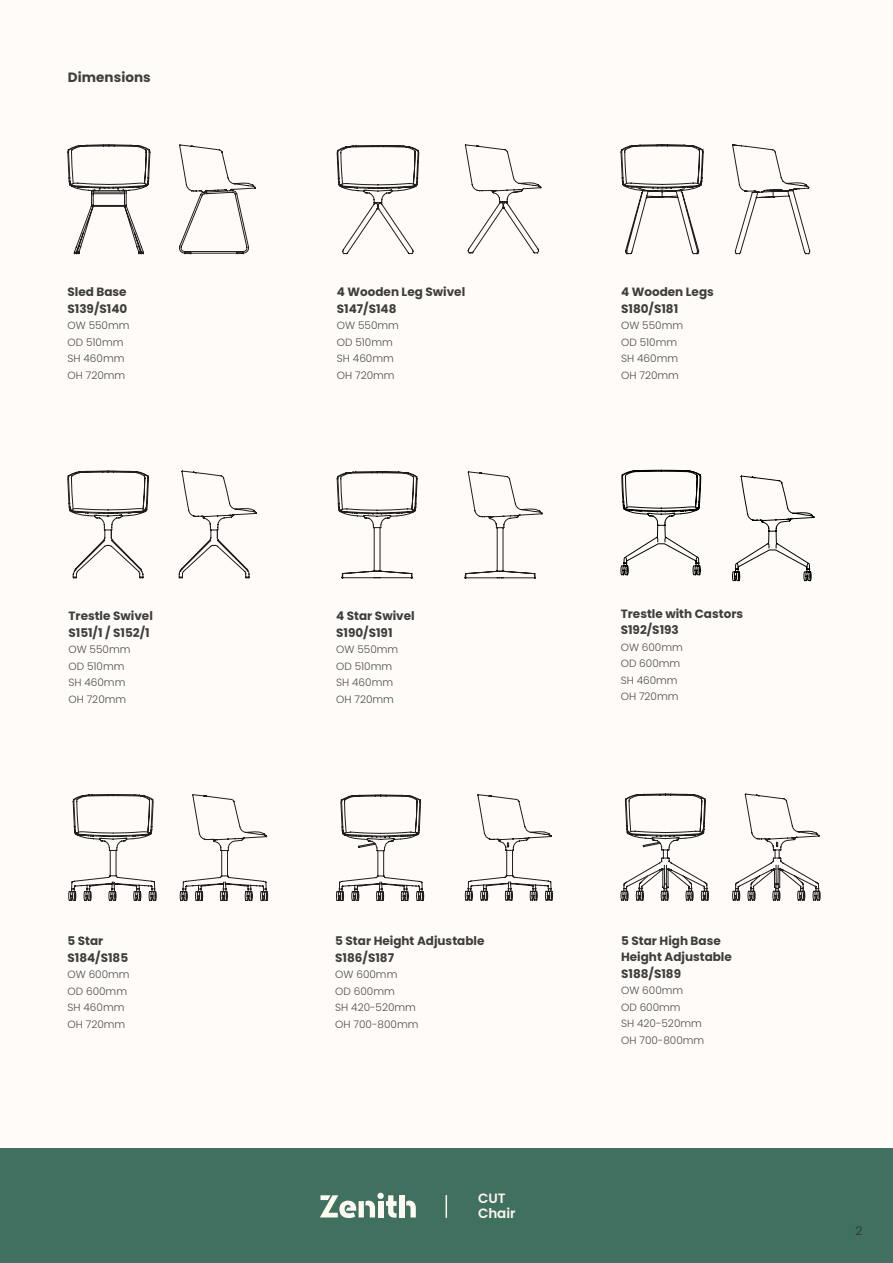
<style>
.page{position:relative;width:893px;height:1263px;background:#fffbf8}
.page>*{position:absolute;margin:0;border:0;box-sizing:border-box;transform-origin:0 0}
.COPY{font:700 13.5px "Poppins";letter-spacing:.005em;color:#3e3e3f}
.PRODUCT_NAME_BOTTOM{font:600 13.5px "Poppins";color:#fff5ed}
.COPY-2{font:700 12px "Poppins";color:#3e3e3f}
.t1{font:300 12px "Poppins";color:#312f30}
.COPY-3{font:300 10.5px "Poppins";color:#4b4c4d}
</style>
<div class="page">
<div style="left:0;top:1148px;width:893px;height:115px;background:#407060"></div>
<svg style="left:446px;top:1195px;width:1px;height:23px"></svg>
<div style="left:378px;top:1201px;width:5px;height:16px;background:#fefaf2"></div>
<div style="left:377px;top:1193px;width:7px;height:6px;background:#fefaf2;border-radius:50%"></div>
<svg style="left:386px;top:1195px;width:11px;height:23px"></svg>
<div style="left:399px;top:1195px;width:6px;height:22px;background:#fefaf2"></div>
<svg style="left:406px;top:1200px;width:10px;height:17px"></svg>
<svg style="left:320px;top:1195px;width:55px;height:23px"></svg>
<svg style="left:67px;top:144px;width:84px;height:110px"></svg>
<svg style="left:179px;top:144px;width:77px;height:110px"></svg>
<svg style="left:337px;top:145px;width:82px;height:109px"></svg>
<svg style="left:465px;top:144px;width:76px;height:110px"></svg>
<svg style="left:620px;top:144px;width:84px;height:110px"></svg>
<svg style="left:732px;top:144px;width:78px;height:110px"></svg>
<svg style="left:67px;top:471px;width:82px;height:107px"></svg>
<svg style="left:179px;top:470px;width:78px;height:108px"></svg>
<svg style="left:337px;top:471px;width:81px;height:107px"></svg>
<svg style="left:465px;top:471px;width:78px;height:107px"></svg>
<svg style="left:69px;top:794px;width:87px;height:107px"></svg>
<svg style="left:180px;top:794px;width:88px;height:107px"></svg>
<svg style="left:336px;top:794px;width:88px;height:107px"></svg>
<svg style="left:465px;top:794px;width:88px;height:107px"></svg>
<svg style="left:620px;top:470px;width:81px;height:106px"></svg>
<svg style="left:732px;top:475px;width:82px;height:107px"></svg>
<svg style="left:621px;top:794px;width:88px;height:107px"></svg>
<svg style="left:732px;top:793px;width:88px;height:108px"></svg>
<p class="COPY" style="left:68px;top:69px;width:84px">Dimensions</p>
<p class="COPY-2" style="left:68px;top:285px;width:61px">Sled Base</p>
<p class="COPY-2" style="left:68px;top:302px;width:61px">S139/S140</p>
<p class="COPY-3" style="left:68px;top:319px;width:64px">OW 550mm</p>
<p class="COPY-3" style="left:68px;top:336px;width:58px">OD 510mm</p>
<p class="COPY-3" style="left:68px;top:352px;width:58px">SH 460mm</p>
<p class="COPY-3" style="left:68px;top:369px;width:59px">OH 720mm</p>
<p class="COPY-2" style="left:68px;top:609px;width:86px">Trestle Swivel</p>
<p class="COPY-2" style="left:68px;top:626px;width:83px">S151/1 / S152/1</p>
<p class="COPY-3" style="left:68px;top:644px;width:64px">OW 550mm</p>
<p class="COPY-3" style="left:68px;top:660px;width:58px">OD 510mm</p>
<p class="COPY-3" style="left:68px;top:677px;width:58px">SH 460mm</p>
<p class="COPY-3" style="left:68px;top:693px;width:59px">OH 720mm</p>
<p class="COPY-2" style="left:68px;top:934px;width:37px">5 Star</p>
<p class="COPY-2" style="left:68px;top:951px;width:62px">S184/S185</p>
<p class="COPY-3" style="left:68px;top:968px;width:64px">OW 600mm</p>
<p class="COPY-3" style="left:68px;top:985px;width:61px">OD 600mm</p>
<p class="COPY-3" style="left:68px;top:1001px;width:58px">SH 460mm</p>
<p class="COPY-3" style="left:68px;top:1018px;width:59px">OH 720mm</p>
<p class="COPY-2" style="left:337px;top:285px;width:130px">4 Wooden Leg Swivel</p>
<p class="COPY-2" style="left:337px;top:302px;width:61px">S147/S148</p>
<p class="COPY-3" style="left:337px;top:319px;width:64px">OW 550mm</p>
<p class="COPY-3" style="left:337px;top:336px;width:58px">OD 510mm</p>
<p class="COPY-3" style="left:337px;top:352px;width:58px">SH 460mm</p>
<p class="COPY-3" style="left:337px;top:369px;width:59px">OH 720mm</p>
<p class="COPY-2" style="left:336px;top:609px;width:80px">4 Star Swivel</p>
<p class="COPY-2" style="left:336px;top:626px;width:58px">S190/S191</p>
<p class="COPY-3" style="left:336px;top:644px;width:64px">OW 550mm</p>
<p class="COPY-3" style="left:336px;top:660px;width:58px">OD 510mm</p>
<p class="COPY-3" style="left:336px;top:677px;width:58px">SH 460mm</p>
<p class="COPY-3" style="left:336px;top:693px;width:59px">OH 720mm</p>
<p class="COPY-2" style="left:335px;top:934px;width:151px">5 Star Height Adjustable</p>
<p class="COPY-2" style="left:335px;top:950px;width:60px">S186/S187</p>
<p class="COPY-3" style="left:335px;top:968px;width:64px">OW 600mm</p>
<p class="COPY-3" style="left:335px;top:985px;width:61px">OD 600mm</p>
<p class="COPY-3" style="left:335px;top:1001px;width:82px">SH 420-520mm</p>
<p class="COPY-3" style="left:335px;top:1018px;width:85px">OH 700-800mm</p>
<p class="PRODUCT_NAME_BOTTOM" style="left:478px;top:1190px;width:29px">CUT</p>
<p class="PRODUCT_NAME_BOTTOM" style="left:478px;top:1205px;width:39px">Chair</p>
<p class="COPY-2" style="left:621px;top:285px;width:94px">4 Wooden Legs</p>
<p class="COPY-2" style="left:621px;top:302px;width:59px">S180/S181</p>
<p class="COPY-3" style="left:621px;top:319px;width:64px">OW 550mm</p>
<p class="COPY-3" style="left:621px;top:336px;width:58px">OD 510mm</p>
<p class="COPY-3" style="left:621px;top:352px;width:58px">SH 460mm</p>
<p class="COPY-3" style="left:621px;top:369px;width:59px">OH 720mm</p>
<p class="COPY-2" style="left:621px;top:606px;width:124px">Trestle with Castors</p>
<p class="COPY-2" style="left:621px;top:623px;width:60px">S192/S193</p>
<p class="COPY-3" style="left:621px;top:641px;width:64px">OW 600mm</p>
<p class="COPY-3" style="left:621px;top:657px;width:61px">OD 600mm</p>
<p class="COPY-3" style="left:621px;top:674px;width:58px">SH 460mm</p>
<p class="COPY-3" style="left:621px;top:690px;width:59px">OH 720mm</p>
<p class="COPY-2" style="left:621px;top:933px;width:101px">5 Star High Base</p>
<p class="COPY-2" style="left:621px;top:950px;width:112px">Height Adjustable</p>
<p class="COPY-2" style="left:621px;top:966px;width:61px">S188/S189</p>
<p class="COPY-3" style="left:621px;top:984px;width:64px">OW 600mm</p>
<p class="COPY-3" style="left:621px;top:1001px;width:61px">OD 600mm</p>
<p class="COPY-3" style="left:621px;top:1017px;width:82px">SH 420-520mm</p>
<p class="COPY-3" style="left:621px;top:1034px;width:85px">OH 700-800mm</p>
<p class="t1" style="left:856px;top:1224px;width:8px">2</p>
</div>
